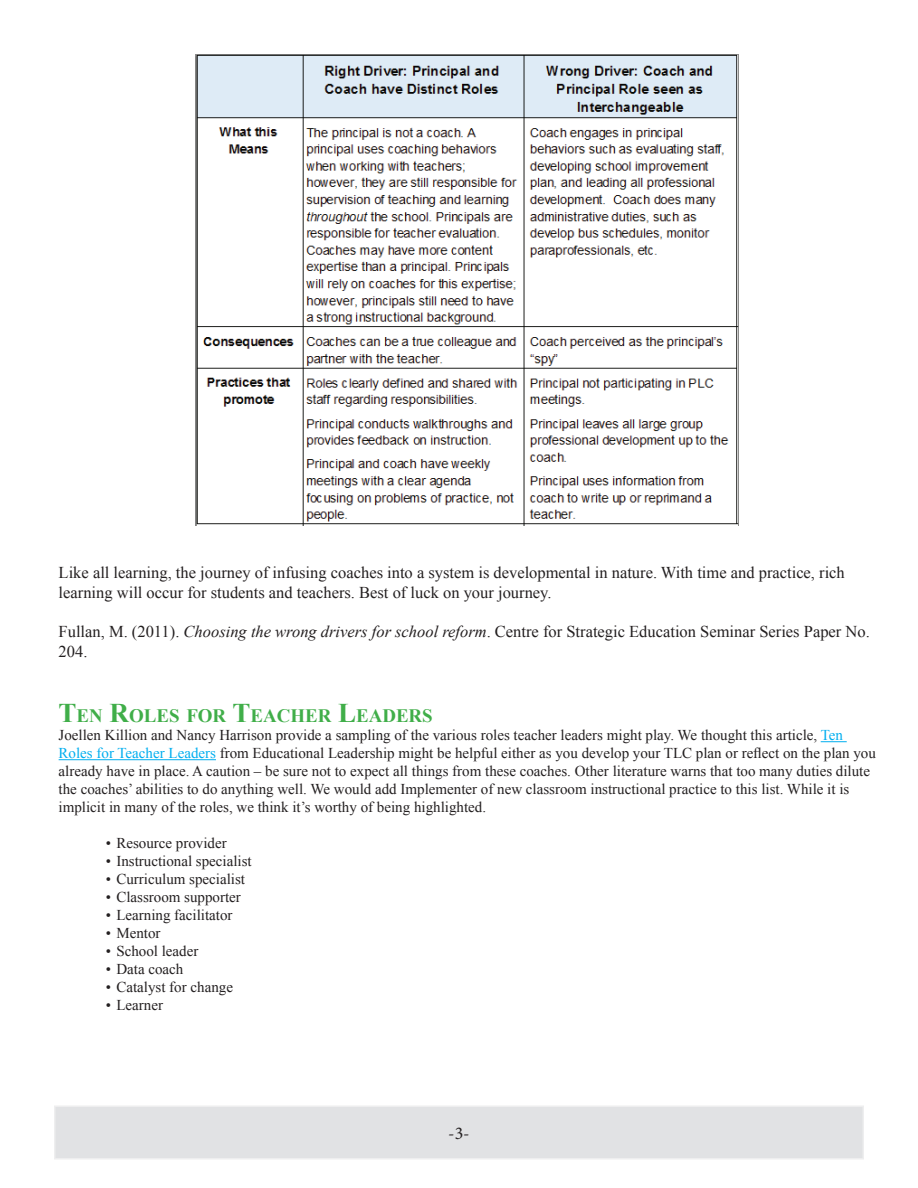
<style>
.page{position:relative;width:918px;height:1188px;background:#fff}
.page>*{position:absolute;margin:0;border:0;box-sizing:border-box;transform-origin:0 0}
.t1{font:700 18.9px "Times New Roman";color:#40ae49}
.t2{font:18px "Minion Pro";color:#231f20}
.t3{font:16.5px/19.8px "Times New Roman";color:#231f20}
.t4{font:15px/18px "Times New Roman";color:#231f20}
.s1{font-style:italic}
.s2{font-size:27px}
.s3{color:#00aeef}
</style>
<div class="page">
<svg style="left:821px;top:741px;width:26px;height:1px"></svg>
<hr style="left:59px;top:759px;width:157px;height:1px;background:#00aeef">
<img style="left:196px;top:54px;width:543px;height:472px">
<div style="left:55px;top:1106px;width:808px;height:53px;background:#e1e2e4"></div>
<div style="left:54px;top:1106px;width:810px;height:54px;border:2px solid #eeeeef"></div>
<p class="t3" style="left:59px;top:562px;width:788px">Like all learning, the journey of infusing coaches into a system is developmental in nature. With time and practice, rich learning will occur for students and teachers. Best of luck on your journey.</p>
<p class="t3" style="left:59px;top:622px;width:813px">Fullan, M. (2011). <span class="s1">Choosing the wrong drivers for school reform</span>. Centre for Strategic Education Seminar Series Paper No.<br>204.</p>
<p class="t1" style="left:59px;top:703px;width:376px"><span class="s2">T</span>EN <span class="s2">R</span>OLES FOR <span class="s2">T</span>EACHER <span class="s2">L</span>EADERS</p>
<p class="t4" style="left:59px;top:726px;width:819px">Joellen Killion and Nancy Harrison provide a sampling of the various roles teacher leaders might play. We thought this article, <span class="s3">Ten Roles for Teacher Leaders</span> from Educational Leadership might be helpful either as you develop your TLC plan or reflect on the plan you already have in place. A caution – be sure not to expect all things from these coaches. Other literature warns that too many duties dilute the coaches’ abilities to do anything well. We would add Implementer of new classroom instructional practice to this list. While it is implicit in many of the roles, we think it’s worthy of being highlighted.</p>
<p class="t4" style="left:106px;top:834px;width:122px">• Resource provider</p>
<p class="t4" style="left:106px;top:852px;width:147px">• Instructional specialist</p>
<p class="t4" style="left:106px;top:870px;width:141px">• Curriculum specialist</p>
<p class="t4" style="left:106px;top:888px;width:137px">• Classroom supporter</p>
<p class="t4" style="left:106px;top:906px;width:128px">• Learning facilitator</p>
<p class="t4" style="left:106px;top:924px;width:56px">• Mentor</p>
<p class="t4" style="left:106px;top:942px;width:94px">• School leader</p>
<p class="t4" style="left:106px;top:960px;width:79px">• Data coach</p>
<p class="t4" style="left:106px;top:978px;width:129px">• Catalyst for change</p>
<p class="t4" style="left:106px;top:996px;width:59px">• Learner</p>
<p class="t2" style="left:448px;top:1121px;width:23px">-3-</p>
</div>
